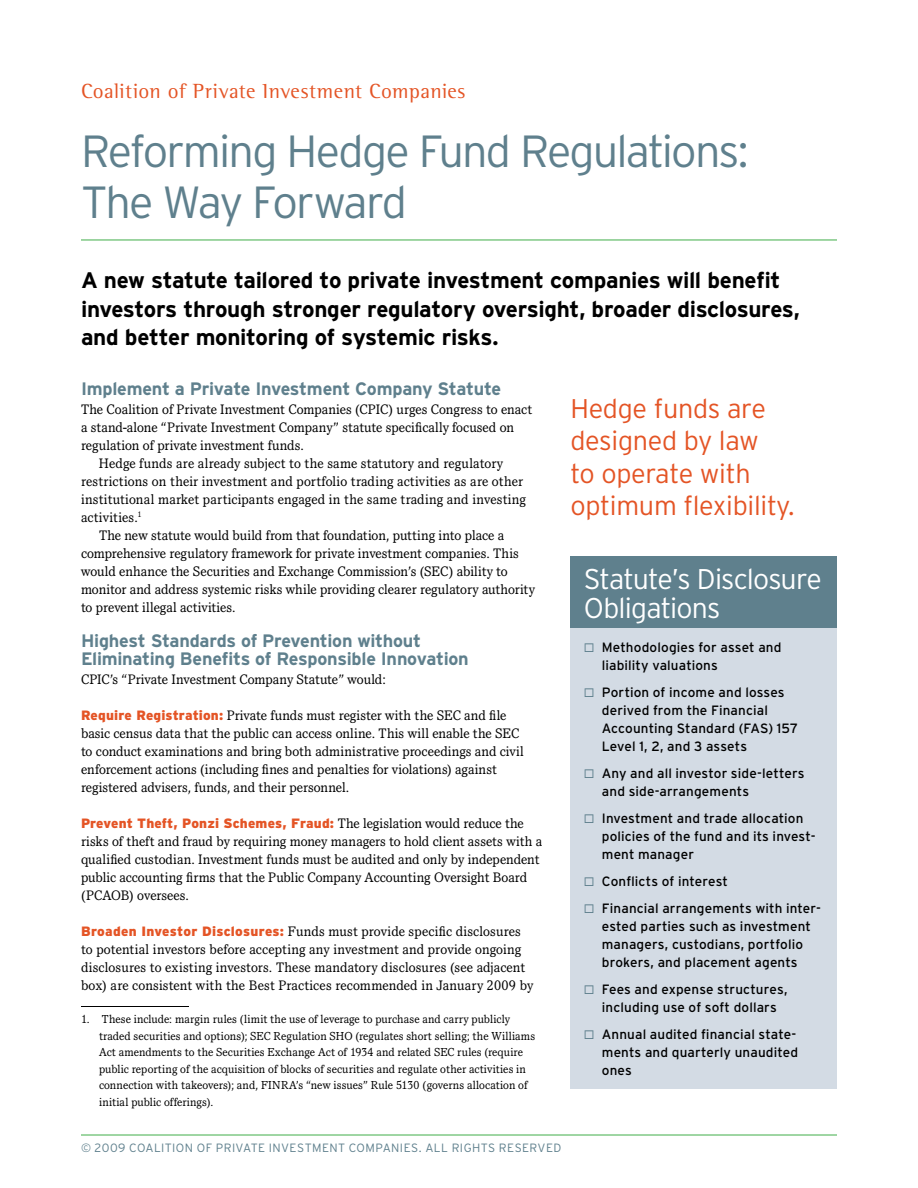
<style>
.page{position:relative;width:918px;height:1188px;background:#fff}
.page>*{position:absolute;margin:0;border:0;box-sizing:border-box;transform-origin:0 0}
.t1{font:300 45px/51px "Interstate";color:#5f808d}
.t2{font:300 28.5px/28.5px "Interstate";color:#fff}
.t3{font:300 27px/32.4px "Interstate";letter-spacing:-.01em;color:#e45425}
.t4{font:700 22.5px/28.5px "Interstate";letter-spacing:-.015em;color:#000}
.t5{font:21px "Rotis Semi Serif";letter-spacing:.02em;color:#e45425}
.t6{font:700 18px/18px "Interstate";letter-spacing:-.015em;color:#5f808d}
.t7{font:14.25px/18px "Pacella ITC";letter-spacing:.01em;color:#000}
.t8{font:13.5px/18px "Interstate";letter-spacing:.01em;color:#000}
.t9{font:900 13.5px "Interstate";letter-spacing:.005em;color:#e45425}
.t10{font:12px/16.5px "Pacella ITC";letter-spacing:.015em;color:#000}
.t11{font:300 12px "Interstate";letter-spacing:.03em;color:#5f808d}
.s1{font-family:"Interstate";font-weight:900;font-size:13.5px;color:#e45425}
.s2{font-family:"Pacella ITC";font-weight:400;font-size:14.25px;color:#000}
</style>
<div class="page">
<hr style="left:81px;top:1135px;width:756px;height:1px;background:#40ad49">
<hr style="left:81px;top:240px;width:756px;height:1px;background:#40ad49">
<hr style="left:81px;top:1006px;width:108px;height:1px;background:#000">
<div style="left:570px;top:628px;width:267px;height:461px;background:#d3dbe4"></div>
<div style="left:570px;top:556px;width:267px;height:72px;background:#5f808d"></div>
<h3 class="t5" style="left:81px;top:79px;width:386px">Coalition of Private Investment Companies</h3>
<h1 class="t1" style="left:81px;top:125px;width:669px">Reforming Hedge Fund Regulations:<br>The Way Forward</h1>
<h3 class="t4" style="left:81px;top:266px;width:721px">A new statute tailored to private investment companies will benefit investors through stronger regulatory oversight, broader disclosures, and better monitoring of systemic risks.</h3>
<p class="t6" style="left:81px;top:379px;width:422px">Implement a Private Investment Company Statute</p>
<p class="t7" style="left:81px;top:400px;width:453px">The Coalition of Private Investment Companies (CPIC) urges Congress to enact</p>
<p class="t7" style="left:81px;top:418px;width:435px">a stand-alone “Private Investment Company” statute specifically focused on</p>
<p class="t7" style="left:81px;top:436px;width:224px">regulation of private investment funds.</p>
<p class="t7" style="left:99px;top:454px;width:406px">Hedge funds are already subject to the same statutory and regulatory</p>
<p class="t7" style="left:81px;top:472px;width:443px">restrictions on their investment and portfolio trading activities as are other</p>
<p class="t7" style="left:81px;top:490px;width:446px">institutional market participants engaged in the same trading and investing</p>
<p class="t7" style="left:81px;top:508px;width:62px">activities.<sup>1</sup></p>
<p class="t7" style="left:99px;top:526px;width:407px">The new statute would build from that foundation, putting into place a</p>
<p class="t7" style="left:81px;top:544px;width:439px">comprehensive regulatory framework for private investment companies. This</p>
<p class="t7" style="left:81px;top:562px;width:428px">would enhance the Securities and Exchange Commission’s (SEC) ability to</p>
<p class="t7" style="left:81px;top:580px;width:455px">monitor and address systemic risks while providing clearer regulatory authority</p>
<p class="t7" style="left:81px;top:598px;width:156px">to prevent illegal activities.</p>
<p class="t6" style="left:81px;top:631px;width:389px">Highest Standards of Prevention without<br>Eliminating Benefits of Responsible Innovation</p>
<p class="t7" style="left:81px;top:670px;width:306px">CPIC’s “Private Investment Company Statute” would:</p>
<p class="t7" style="left:81px;top:706px;width:444px"><span class="s1">Require Registration:</span> Private funds must register with the SEC and file basic census data that the public can access online. This will enable the SEC to conduct examinations and bring both administrative proceedings and civil enforcement actions (including fines and penalties for violations) against registered advisers, funds, and their personnel.</p>
<p class="t9" style="left:81px;top:816px;width:444px">Prevent Theft, Ponzi Schemes, Fraud: <span class="s2">The legislation would reduce the</span></p>
<p class="t7" style="left:81px;top:832px;width:463px">risks of theft and fraud by requiring money managers to hold client assets with a qualified custodian. Investment funds must be audited and only by independent public accounting firms that the Public Company Accounting Oversight Board (PCAOB) oversees.</p>
<p class="t7" style="left:81px;top:922px;width:454px"><span class="s1">Broaden Investor Disclosures:</span> Funds must provide specific disclosures to potential investors before accepting any investment and provide ongoing disclosures to existing investors. These mandatory disclosures (see adjacent box) are consistent with the Best Practices recommended in January 2009 by</p>
<p class="t10" style="left:99px;top:1011px;width:438px;text-indent:-18px">1. These include: margin rules (limit the use of leverage to purchase and carry publicly traded securities and options); SEC Regulation SHO (regulates short selling; the Williams Act amendments to the Securities Exchange Act of 1934 and related SEC rules (require public reporting of the acquisition of blocks of securities and regulate other activities in connection with takeovers); and, FINRA’s “new issues” Rule 5130 (governs allocation of initial public offerings).</p>
<h3 class="t3" style="left:570px;top:392px;width:226px">Hedge funds are designed by law<br>to operate with optimum flexibility.</h3>
<h2 class="t2" style="left:584px;top:565px;width:239px">Statute’s Disclosure<br>Obligations</h2>
<p class="t8" style="left:602px;top:638px;width:181px">Methodologies for asset and liability valuations</p>
<p class="t8" style="left:602px;top:683px;width:198px">Portion of income and losses derived from the Financial<br>Accounting Standard (FAS) 157<br>Level 1, 2, and 3 assets</p>
<p class="t8" style="left:602px;top:764px;width:204px">Any and all investor side-letters and side-arrangements</p>
<p class="t8" style="left:602px;top:809px;width:215px">Investment and trade allocation policies of the fund and its invest&shy;ment manager</p>
<p class="t8" style="left:602px;top:868px;width:221px;line-height:27px">Conflicts of interest<br>Financial arrangements with inter-</p>
<p class="t8" style="left:602px;top:917px;width:211px">ested parties such as investment managers, custodians, portfolio brokers, and placement agents</p>
<p class="t8" style="left:602px;top:980px;width:187px">Fees and expense structures, including use of soft dollars</p>
<p class="t8" style="left:602px;top:1025px;width:198px">Annual audited financial state&shy;ments and quarterly unaudited ones</p>
<p class="t11" style="left:81px;top:1141px;width:482px">© 2009 Coalition of private investment companies. All rights reserved</p>
</div>
